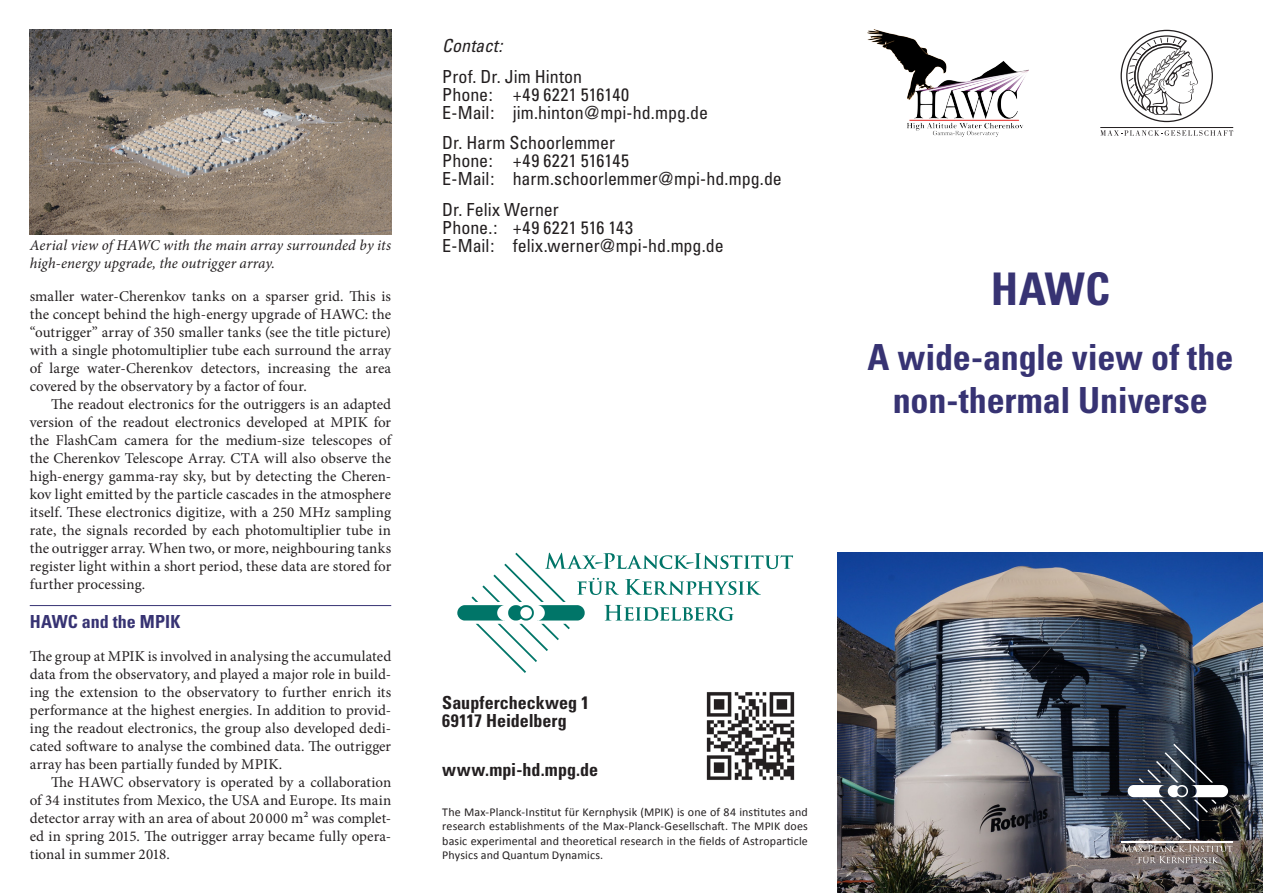
<style>
.page{position:relative;width:1263px;height:893px;background:#fff}
.page>*{position:absolute;margin:0;border:0;box-sizing:border-box;transform-origin:0 0}
.Haupttitel_Astro{font:700 condensed 45px "Univers";color:#373373}
.Untertitel_Astro{font:700 condensed 36px/43.2px "Univers";letter-spacing:-.005em;color:#373373;text-align:center}
.Zwischentitel{font:condensed 18px/18px "Univers";color:#231f20}
.Zwischentitel-2{font:700 condensed 18px/18px "Univers";color:#231f20}
.Kapitel_Astro{font:700 condensed 18px "Univers";letter-spacing:.005em;color:#373373}
.Zwischentitel-3{font:italic condensed 18px "Univers";letter-spacing:-.005em;color:#231f20}
.Fließtext{font:15px/18px "Minion Pro";letter-spacing:.005em;color:#231f20;text-align:justify}
.Fließtext_o_E{font:15px/18px "Minion Pro";letter-spacing:.005em;color:#231f20;text-align:justify}
.Legende{font:italic 15px/18px "Minion Pro";letter-spacing:.005em;color:#231f20}
.Geräte_o_E{font:12px/14.4px "Calibri";letter-spacing:.01em;color:#231f20;text-align:justify}
</style>
<div class="page">
<img style="left:838px;top:553px;width:425px;height:340px">
<svg style="left:1128px;top:744px;width:100px;height:94px;background:#3f444e"></svg>
<hr style="left:1121px;top:842px;width:112px;height:1px;background:#fff">
<svg style="left:1122px;top:845px;width:110px;height:18px;background:#8b807c"></svg>
<svg style="left:1120px;top:30px;width:93px;height:92px"></svg>
<svg style="left:1100px;top:130px;width:133px;height:6px"></svg>
<hr style="left:1100px;top:127px;width:133px;height:1px;background:#231f20">
<hr style="left:30px;top:605px;width:361px;height:1px;background:#373373">
<img style="left:706px;top:692px;width:89px;height:88px">
<svg style="left:457px;top:553px;width:336px;height:120px"></svg>
<img style="left:30px;top:30px;width:361px;height:205px">
<img style="left:867px;top:30px;width:161px;height:106px">
<p class="Legende" style="left:30px;top:236px;width:363px">Aerial view of HAWC with the main array surrounded by its high-energy upgrade, the outrigger array.</p>
<p class="Fließtext_o_E" style="left:30px;top:287px;width:363px">smaller water-Cherenkov tanks on a sparser grid. This is the concept behind the high-energy upgrade of HAWC: the “outrigger” array of 350 smaller tanks (see the title picture) with a single photomultiplier tube each surround the array of large water-Cherenkov detectors, increasing the area covered by the observatory by a factor of four.</p>
<p class="Fließtext" style="left:30px;top:395px;width:363px;text-indent:21px">The readout electronics for the outriggers is an adapted version of the readout electronics developed at MPIK for the FlashCam camera for the medium-size telescopes of the Cherenkov Telescope Array. CTA will also observe the high-energy gamma-ray sky, but by detecting the Cheren&shy;kov light emitted by the particle cascades in the atmosphere itself. These electronics digitize, with a 250 MHz sampling rate, the signals recorded by each photomultiplier tube in the outrigger array. When two, or more, neighbouring tanks register light within a short period, these data are stored for further processing.</p>
<p class="Kapitel_Astro" style="left:30px;top:610px;width:152px">HAWC and the MPIK</p>
<p class="Fließtext_o_E" style="left:30px;top:647px;width:363px">The group at MPIK is involved in analysing the accumulated data from the observatory, and played a major role in build&shy;ing the extension to the observatory to further enrich its performance at the highest energies. In addition to provid&shy;ing the readout electronics, the group also developed dedi&shy;cated software to analyse the combined data. The outrigger array has been partially funded by MPIK.</p>
<p class="Fließtext" style="left:30px;top:773px;width:363px;text-indent:21px">The HAWC observatory is operated by a collaboration of 34 institutes from Mexico, the USA and Europe. Its main detector array with an area of about 20 000 m² was complet&shy;ed in spring 2015. The outrigger array became fully opera&shy;tional in summer 2018.</p>
<p class="Zwischentitel-3" style="left:442px;top:34px;width:62px">Contact:</p>
<p class="Zwischentitel" style="left:442px;top:67px;width:267px">Prof. Dr. Jim Hinton<br>Phone: +49 6221 516140<br>E-Mail: jim.hinton@mpi-hd.mpg.de</p>
<p class="Zwischentitel" style="left:442px;top:134px;width:341px">Dr. Harm Schoorlemmer<br>Phone: +49 6221 516145<br>E-Mail: harm.schoorlemmer@mpi-hd.mpg.de</p>
<p class="Zwischentitel" style="left:442px;top:200px;width:283px">Dr. Felix Werner<br>Phone.: +49 6221 516 143<br>E-Mail: felix.werner@mpi-hd.mpg.de</p>
<p class="Zwischentitel-2" style="left:442px;top:694px;width:148px">Saupfercheckweg 1<br>69117 Heidelberg</p>
<p class="Zwischentitel-2" style="left:442px;top:761px;width:157px">www.mpi-hd.mpg.de</p>
<p class="Geräte_o_E" style="left:442px;top:805px;width:367px">The Max-Planck-Institut für Kernphysik (MPIK) is one of 84 institutes and research establishments of the Max-Planck-Gesellschaft. The MPIK does basic experimental and theoretical research in the fields of Astroparticle Physics and Quantum Dynamics.</p>
<p class="Haupttitel_Astro" style="left:991px;top:262px;width:121px">HAWC</p>
<p class="Untertitel_Astro" style="left:867px;top:335px;width:367px">A wide-angle view of the non-thermal Universe</p>
</div>
